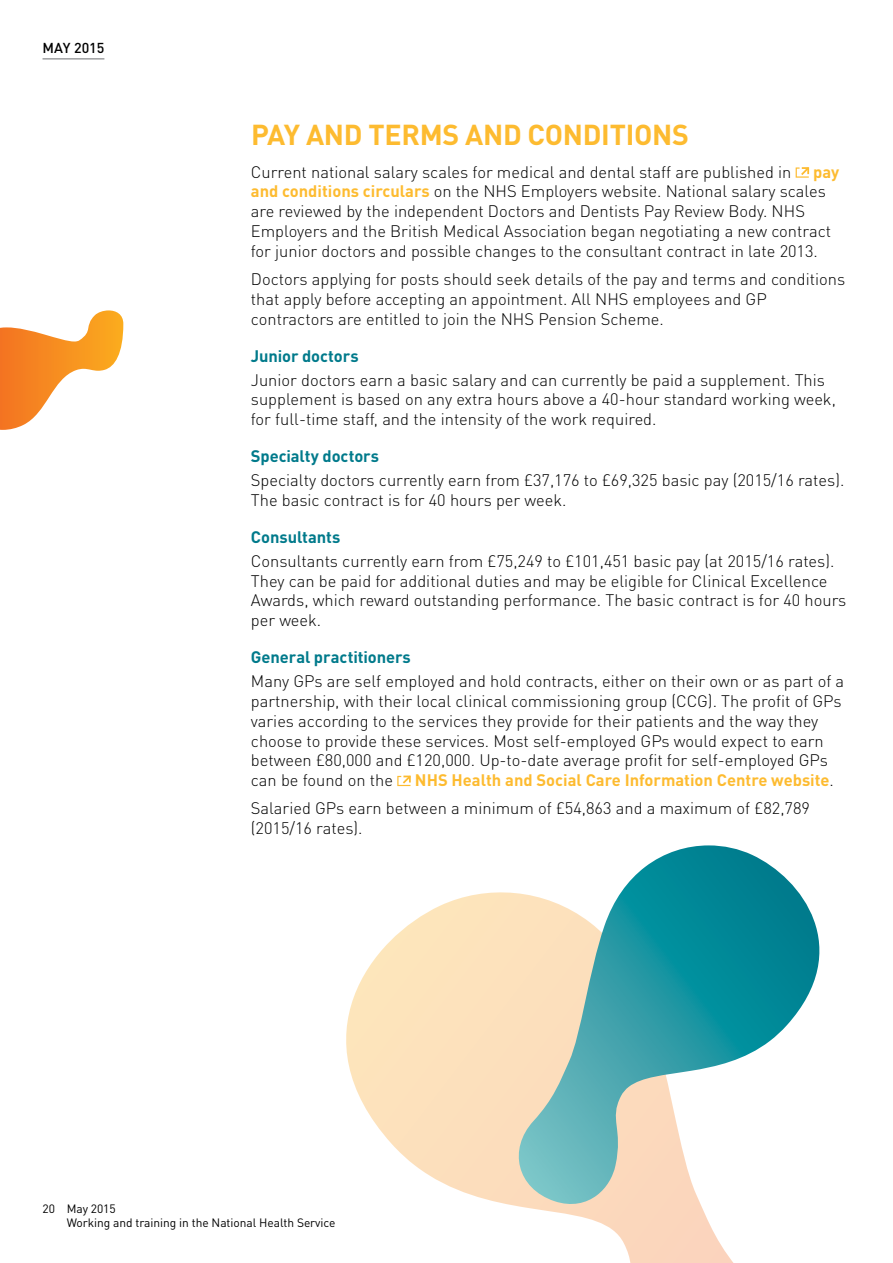
<style>
.page{position:relative;width:893px;height:1263px;background:#fff}
.page>*{position:absolute;margin:0;border:0;box-sizing:border-box;transform-origin:0 0}
.t1{font:700 28.5px "DINOT";letter-spacing:-.01em;color:#fdbb30}
.t2{font:300 16.5px/19.8px "DINOT";color:#000}
.t3{font:700 16.5px "DINOT";letter-spacing:-.005em;color:#007a8b}
.t4{font:500 14.25px "DINOT";color:#000}
.t5{font:12px/13.5px "DINOT";letter-spacing:-.005em;color:#000}
.s1{font-weight:700;color:#fdbb30}
</style>
<div class="page">
<hr style="left:43px;top:59px;width:61px;height:1px;background:#6d6e71">
<svg style="left:796px;top:167px;width:13px;height:11px"></svg>
<svg style="left:397px;top:775px;width:14px;height:11px"></svg>
<svg style="left:346px;top:892px;width:388px;height:371px"></svg>
<svg style="left:508px;top:845px;width:312px;height:362px"></svg>
<svg style="left:0;top:310px;width:123px;height:120px"></svg>
<p class="t4" style="left:43px;top:39px;width:63px">may 2015</p>
<h1 class="t1" style="left:251px;top:116px;width:437px">Pay and terms and conditions</h1>
<p class="t2" style="left:251px;top:162px;width:542px">Current national salary scales for medical and dental staff are published in</p>
<p class="t2" style="left:251px;top:162px;width:590px;text-indent:562px"><span class="s1">pay and conditions circulars</span> on the NHS Employers website. National salary scales are reviewed by the independent Doctors and Dentists Pay Review Body. NHS Employers and the British Medical Association began negotiating a new contract for junior doctors and possible changes to the consultant contract in late 2013.</p>
<p class="t2" style="left:251px;top:269px;width:596px">Doctors applying for posts should seek details of the pay and terms and conditions that apply before accepting an appointment. All NHS employees and GP contractors are entitled to join the NHS Pension Scheme.</p>
<p class="t3" style="left:251px;top:345px;width:109px">Junior doctors</p>
<p class="t2" style="left:251px;top:370px;width:586px">Junior doctors earn a basic salary and can currently be paid a supplement. This supplement is based on any extra hours above a 40-hour standard working week, for full-time staff, and the intensity of the work required.</p>
<p class="t3" style="left:251px;top:445px;width:130px">Specialty doctors</p>
<p class="t2" style="left:251px;top:470px;width:595px">Specialty doctors currently earn from £37,176 to £69,325 basic pay (2015/16 rates).<br>The basic contract is for 40 hours per week.</p>
<p class="t3" style="left:251px;top:526px;width:91px">Consultants</p>
<p class="t2" style="left:251px;top:551px;width:597px">Consultants currently earn from £75,249 to £101,451 basic pay (at 2015/16 rates).<br>They can be paid for additional duties and may be eligible for Clinical Excellence Awards, which reward outstanding performance. The basic contract is for 40 hours per week.</p>
<p class="t3" style="left:251px;top:646px;width:162px">General practitioners</p>
<p class="t2" style="left:251px;top:671px;width:595px">Many GPs are self employed and hold contracts, either on their own or as part of a partnership, with their local clinical commissioning group (CCG). The profit of GPs varies according to the services they provide for their patients and the way they choose to provide these services. Most self-employed GPs would expect to earn between £80,000 and £120,000. Up-to-date average profit for self-employed GPs can be found on the</p>
<p class="t2" style="left:251px;top:766px;width:585px;line-height:28.3px;text-indent:164px"><span class="s1">NHS Health and Social Care I nformation Centre website</span>.<br>Salaried GPs earn between a minimum of £54,863 and a maximum of £82,789</p>
<p class="t2" style="left:251px;top:818px;width:113px">(2015/16 rates).</p>
<p class="t5" style="left:43px;top:1202px;width:14px">20</p>
<p class="t5" style="left:67px;top:1202px;width:270px">May 2015<br>Working and training in the National Health Service</p>
</div>
